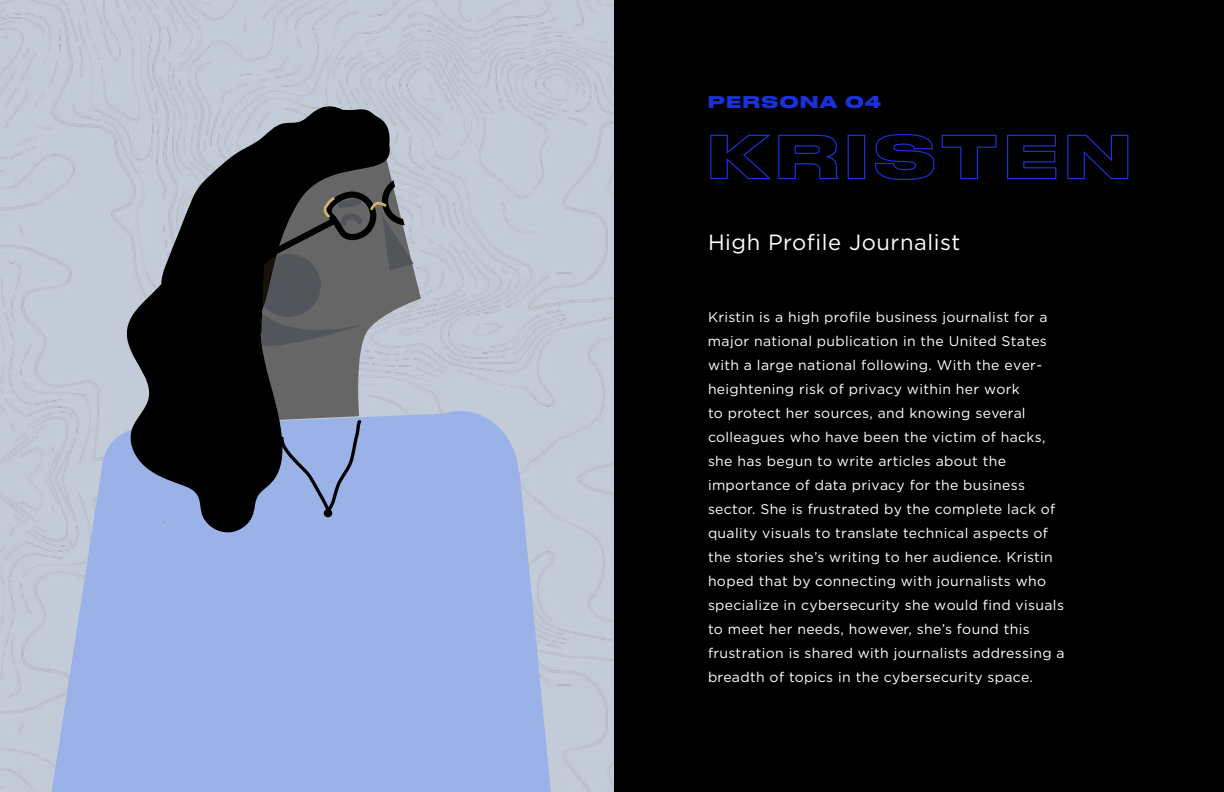
<style>
.page{position:relative;width:1224px;height:792px;background:#fff}
.page>*{position:absolute;margin:0;border:0;box-sizing:border-box;transform-origin:0 0}
.t1{font:22px "Gotham";letter-spacing:.025em;color:#fff}
.t2{font:700 16px "Druk Wide";letter-spacing:.105em;color:#1932dc}
.t3{font:14px/24px "Gotham";letter-spacing:.025em;color:#fff}
</style>
<div class="page">
<div style="left:612px;top:0;width:612px;height:792px;background:#000"></div>
<img style="left:0;top:0;width:614px;height:792px">
<svg style="left:390px;top:140px;width:31px;height:271px;background:#bec6d2"></svg>
<svg style="left:390px;top:106px;width:18px;height:254px;background:#c0c8d4"></svg>
<div style="left:101px;top:411px;width:418px;height:381px;background:#9bb2e8"></div>
<svg style="left:47px;top:461px;width:171px;height:285px;background:#a4b7e3"></svg>
<div style="left:47px;top:746px;width:253px;height:46px;background:#9bb2e8"></div>
<svg style="left:383px;top:473px;width:171px;height:277px;background:#9fb4e5"></svg>
<div style="left:339px;top:750px;width:216px;height:42px;background:#9bb2e8"></div>
<svg style="left:125px;top:106px;width:265px;height:429px;background:#4c515b"></svg>
<svg style="left:279px;top:418px;width:85px;height:97px;background:#8da2d3"></svg>
<div style="left:324px;top:509px;width:8px;height:8px;background:#000;border-radius:50%"></div>
<svg style="left:256px;top:180px;width:158px;height:166px;background:#57585a"></svg>
<svg style="left:710px;top:134px;width:128px;height:46px"></svg>
<div style="left:848px;top:135px;width:17px;height:44px;border:1px solid #1932dc"></div>
<svg style="left:874px;top:134px;width:61px;height:46px"></svg>
<svg style="left:941px;top:134px;width:56px;height:46px"></svg>
<svg style="left:1007px;top:134px;width:50px;height:46px"></svg>
<svg style="left:1067px;top:134px;width:62px;height:46px"></svg>
<p class="t2" style="left:708px;top:89px;width:175px">PERSONA 04</p>
<h1 class="t1" style="left:708px;top:228px;width:254px">High Profile Journalist</h1>
<p class="t3" style="left:708px;top:305px;width:358px">Kristin is a high profile business journalist for a major national publication in the United States with a large national following. With the ever&shy;heightening risk of privacy within her work<br>to protect her sources, and knowing several colleagues who have been the victim of hacks, she has begun to write articles about the importance of data privacy for the business sector. She is frustrated by the complete lack of quality visuals to translate technical aspects of the stories she’s writing to her audience. Kristin hoped that by connecting with journalists who specialize in cybersecurity she would find visuals to meet her needs, however, she’s found this frustration is shared with journalists addressing a breadth of topics in the cybersecurity space.</p>
</div>
